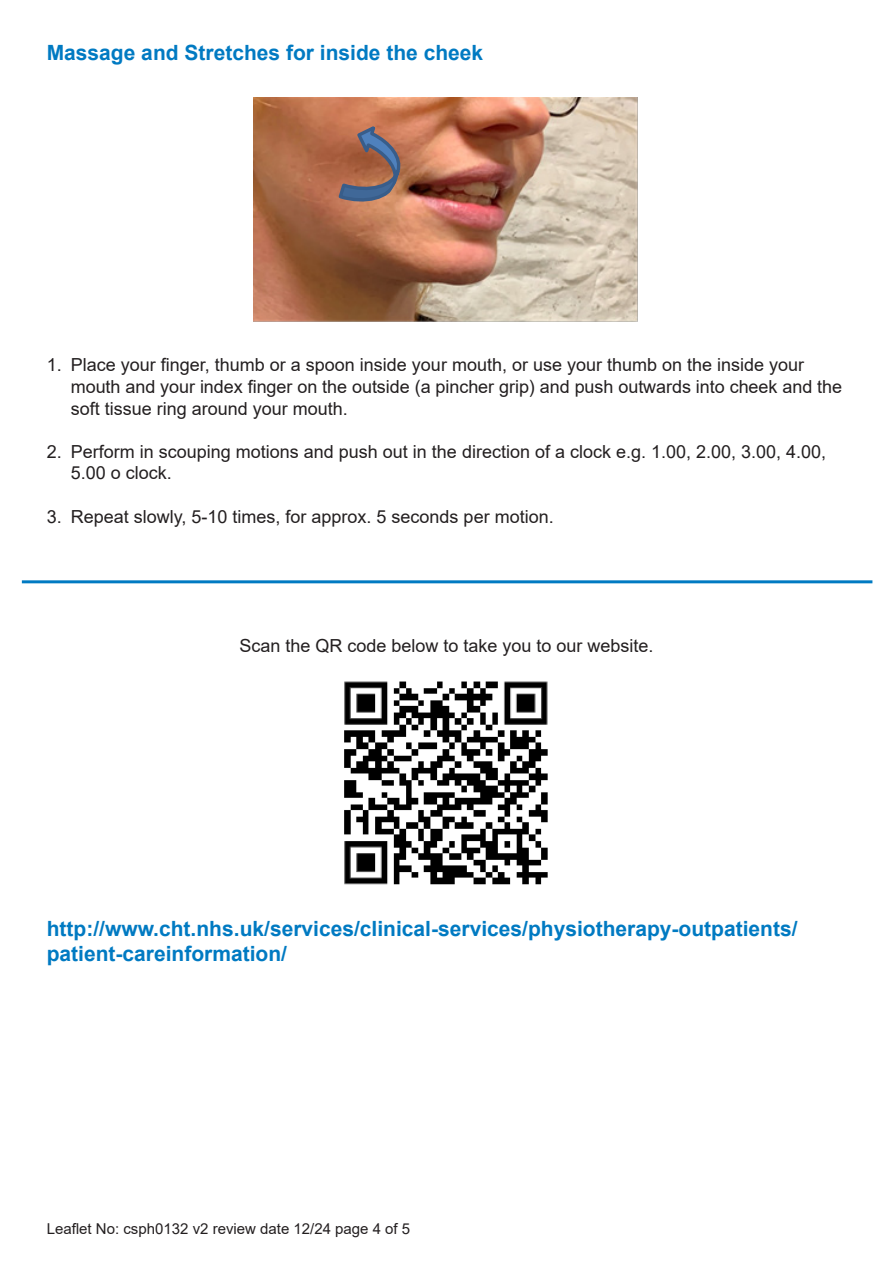
<style>
.page{position:relative;width:893px;height:1263px;background:#fff}
.page>*{position:absolute;margin:0;border:0;box-sizing:border-box;transform-origin:0 0}
.t1{font:700 21px/25.2px "Arial";color:#007ac2}
.t2{font:18px/21.6px "Arial";color:#231f20}
.t3{font:15px "Arial";color:#231f20}
</style>
<div class="page">
<hr style="left:22px;top:580px;width:850px;height:3px;background:#007ac2">
<img style="left:253px;top:98px;width:385px;height:223px">
<svg style="left:335px;top:121px;width:78px;height:94px;background:#a27161"></svg>
<img style="left:344px;top:681px;width:204px;height:204px">
<p class="t1" style="left:47px;top:40px;width:438px">Massage and Stretches for inside the cheek</p>
<p class="t2" style="left:71px;top:354px;width:773px;text-indent:-24px">1. Place your finger, thumb or a spoon inside your mouth, or use your thumb on the inside your mouth and your index finger on the outside (a pincher grip) and push outwards into cheek and the soft tissue ring around your mouth.</p>
<p class="t2" style="left:71px;top:441px;width:757px;text-indent:-24px">2. Perform in scouping motions and push out in the direction of a clock e.g. 1.00, 2.00, 3.00, 4.00,<br>5.00 o clock.</p>
<p class="t2" style="left:47px;top:505px;width:508px">3. Repeat slowly, 5-10 times, for approx. 5 seconds per motion.</p>
<p class="t2" style="left:239px;top:635px;width:416px">Scan the QR code below to take you to our website.</p>
<p class="t1" style="left:47px;top:916px;width:752px">http://www.cht.nhs.uk/services/clinical-services/physiotherapy-outpatients/ patient-careinformation/</p>
<p class="t3" style="left:47px;top:1218px;width:365px">Leaflet No: csph0132 v2 review date 12/24 page 4 of 5</p>
</div>
